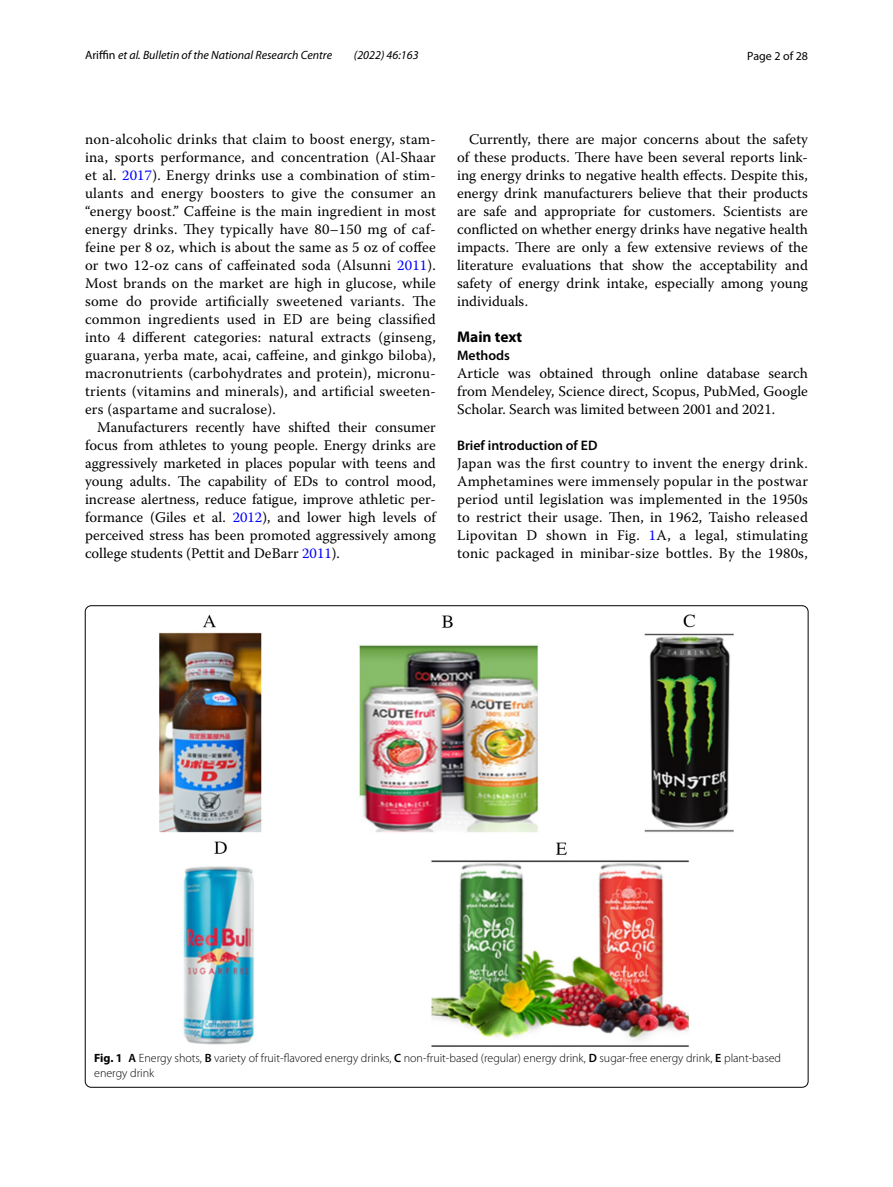
<style>
.page{position:relative;width:893px;height:1187px;background:#fff}
.page>*{position:absolute;margin:0;border:0;box-sizing:border-box;transform-origin:0 0}
.t1{font:700 15.45px "Myriad Pro";color:#000}
.t2{font:14.7px/18px "Warnock Pro";letter-spacing:.005em;color:#000;text-align:justify}
.t3{font:600 13.8px "Myriad Pro";color:#000}
.t4{font:300 12px/15px "Myriad Pro";color:#000}
.t5{font:italic 12px "Myriad Pro";color:#000}
.t6{font:12px "Myriad Pro";color:#000}
.s1{font-style:normal}
.s2{color:#00f}
.s3{font-weight:700}
.s4{font-weight:600}
</style>
<div class="page">
<img style="left:160px;top:614px;width:574px;height:432px">
<p class="t5" style="left:85px;top:48px;width:249px"><span class="s1">Ariffin</span> et al. Bulletin of the National Research Centre</p>
<p class="t5" style="left:354px;top:48px;width:66px">(2022) 46:163</p>
<p class="t6" style="left:747px;top:48px;width:62px">Page 2 of 28</p>
<p class="t2" style="left:85px;top:130px;width:352px">non-alcoholic drinks that claim to boost energy, stam&shy;ina, sports performance, and concentration (Al-Shaar et al. <span class="s2">2017</span>). Energy drinks use a combination of stim&shy;ulants and energy boosters to give the consumer an “energy boost.” Caffeine is the main ingredient in most energy drinks. They typically have 80–150 mg of caf&shy;feine per 8 oz, which is about the same as 5 oz of coffee or two 12-oz cans of caffeinated soda (Alsunni <span class="s2">2011</span>).<br>Most brands on the market are high in glucose, while some do provide artificially sweetened variants. The common ingredients used in ED are being classified into 4 different categories: natural extracts (ginseng, guarana, yerba mate, acai, caffeine, and ginkgo biloba), macronutrients (carbohydrates and protein), micronu&shy;trients (vitamins and minerals), and artificial sweeten&shy;ers (aspartame and sucralose).</p>
<p class="t2" style="left:85px;top:418px;width:352px;text-indent:12px">Manufacturers recently have shifted their consumer focus from athletes to young people. Energy drinks are aggressively marketed in places popular with teens and young adults. The capability of EDs to control mood, increase alertness, reduce fatigue, improve athletic per&shy;formance (Giles et al. <span class="s2">2012</span>), and lower high levels of perceived stress has been promoted aggressively among college students (Pettit and DeBarr <span class="s2">2011</span>).</p>
<p class="t2" style="left:457px;top:130px;width:352px;text-indent:12px">Currently, there are major concerns about the safety of these products. There have been several reports link&shy;ing energy drinks to negative health effects. Despite this, energy drink manufacturers believe that their products are safe and appropriate for customers. Scientists are conflicted on whether energy drinks have negative health impacts. There are only a few extensive reviews of the literature evaluations that show the acceptability and safety of energy drink intake, especially among young individuals.</p>
<p class="t1" style="left:457px;top:326px;width:67px">Main text</p>
<p class="t3" style="left:457px;top:346px;width:54px">Methods</p>
<p class="t2" style="left:457px;top:364px;width:352px">Article was obtained through online database search from Mendeley, Science direct, Scopus, PubMed, Google Scholar. Search was limited between 2001 and 2021.</p>
<p class="t3" style="left:457px;top:436px;width:142px">Brief introduction of ED</p>
<p class="t2" style="left:457px;top:454px;width:352px">Japan was the first country to invent the energy drink.<br>Amphetamines were immensely popular in the postwar period until legislation was implemented in the 1950s to restrict their usage. Then, in 1962, Taisho released Lipovitan D shown in Fig. <span class="s2">1</span>A, a legal, stimulating tonic packaged in minibar-size bottles. By the 1980s,</p>
<p class="t4" style="left:94px;top:1050px;width:688px"><span class="s3">Fig. 1</span> <span class="s4">A</span> Energy shots, <span class="s4">B</span> variety of fruit-flavored energy drinks, <span class="s4">C</span> non-fruit-based (regular) energy drink, <span class="s4">D</span> sugar-free energy drink, <span class="s4">E</span> plant-based energy drink</p>
</div>
